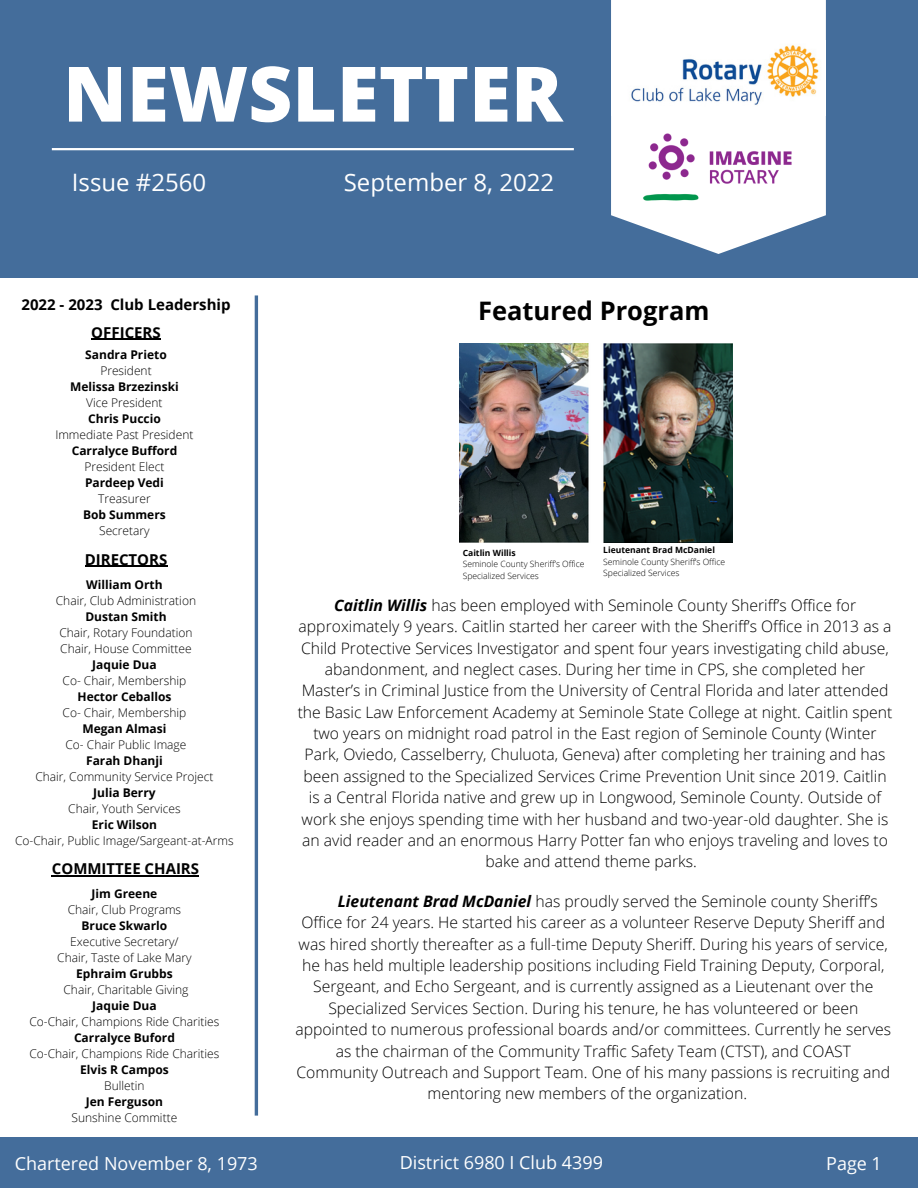
<style>
.page{position:relative;width:918px;height:1188px;background:#fff}
.page>*{position:absolute;margin:0;border:0;box-sizing:border-box;transform-origin:0 0}
.t1{font:800 76.5px "Open Sans";color:#fff}
.t2{font:700 25.5px "Open Sans";color:#000}
.t3{font:24px "Open Sans";color:#fff}
.t4{font:18px "Open Sans";color:#fff}
.t5{font:300 15.75px/21.3px "Open Sans";color:#000;text-align:center}
.t6{font:700 15px/27.5px "Open Sans";color:#000;text-align:center}
.t7{font:300 12px/16px "Open Sans";color:#000}
.t8{font:700 12px "Open Sans";color:#000}
.t9{font:300 8.55px/11.4px "Open Sans";color:#000}
.t10{font:700 8.55px "Open Sans";color:#000}
.s1{font-weight:700;font-style:italic}
</style>
<div class="page">
<div style="left:0;top:1137px;width:918px;height:51px;background:#446d9b"></div>
<div style="left:0;top:0;width:918px;height:278px;background:#446d9b"></div>
<svg style="left:611px;top:0;width:215px;height:254px;fill:#fff"></svg>
<img style="left:611px;top:41px;width:215px;height:75px">
<img style="left:642px;top:124px;width:153px;height:88px">
<hr style="left:52px;top:148px;width:522px;height:2px;background:#fff">
<hr style="left:255px;top:295px;width:3px;height:821px;background:#446d9b">
<img style="left:459px;top:344px;width:273px;height:199px">
<hr style="left:91px;top:339px;width:70px;height:1px;background:#000">
<hr style="left:85px;top:566px;width:82px;height:1px;background:#000">
<hr style="left:52px;top:875px;width:147px;height:1px;background:#000">
<h1 class="t1" style="left:63px;top:40px;width:501px">NEWSLETTER</h1>
<h3 class="t3" style="left:72px;top:166px;width:136px">Issue #2560</h3>
<h3 class="t3" style="left:344px;top:166px;width:212px">September 8, 2022</h3>
<p class="t6" style="left:21px;top:291px;width:211px">2022 - 2023 Club Leadership<br>OFFICERS</p>
<p class="t8" style="left:85px;top:346px;width:83px">Sandra Prieto</p>
<p class="t7" style="left:100px;top:363px;width:53px">President</p>
<p class="t8" style="left:70px;top:378px;width:110px">Melissa Brzezinski</p>
<p class="t7" style="left:86px;top:395px;width:78px">Vice President</p>
<p class="t8" style="left:88px;top:410px;width:74px">Chris Puccio</p>
<p class="t7" style="left:55px;top:427px;width:140px">Immediate Past President</p>
<p class="t8" style="left:72px;top:442px;width:107px">Carralyce Bufford</p>
<p class="t7" style="left:84px;top:459px;width:82px">President Elect</p>
<p class="t8" style="left:85px;top:474px;width:80px">Pardeep Vedi</p>
<p class="t7" style="left:98px;top:491px;width:54px">Treasurer</p>
<p class="t8" style="left:83px;top:506px;width:84px">Bob Summers</p>
<p class="t7" style="left:99px;top:523px;width:52px">Secretary</p>
<p class="t6" style="left:85px;top:545px;width:84px">DIRECTORS</p>
<p class="t8" style="left:86px;top:576px;width:78px">William Orth</p>
<p class="t7" style="left:56px;top:592px;width:142px">Chair, Club Administration</p>
<p class="t8" style="left:85px;top:608px;width:83px">Dustan Smith</p>
<p class="t7" style="left:59px;top:624px;width:135px">Chair, Rotary Foundation<br>Chair, House Committee</p>
<p class="t8" style="left:92px;top:656px;width:66px">Jaquie Dua</p>
<p class="t7" style="left:63px;top:672px;width:125px">Co- Chair, Membership</p>
<p class="t8" style="left:78px;top:688px;width:95px">Hector Ceballos</p>
<p class="t7" style="left:63px;top:704px;width:125px">Co- Chair, Membership</p>
<p class="t8" style="left:82px;top:720px;width:85px">Megan Almasi</p>
<p class="t7" style="left:65px;top:736px;width:123px">Co- Chair Public Image</p>
<p class="t8" style="left:86px;top:752px;width:78px">Farah Dhanji</p>
<p class="t7" style="left:35px;top:768px;width:180px">Chair, Community Service Project</p>
<p class="t8" style="left:93px;top:784px;width:64px">Julia Berry</p>
<p class="t7" style="left:68px;top:800px;width:114px">Chair, Youth Services</p>
<p class="t8" style="left:92px;top:816px;width:67px">Eric Wilson</p>
<p class="t7" style="left:15px;top:832px;width:220px">Co-Chair, Public Image/Sargeant-at-Arms</p>
<p class="t6" style="left:52px;top:855px;width:149px">COMMITTEE CHAIRS</p>
<p class="t8" style="left:92px;top:885px;width:67px">Jim Greene</p>
<p class="t7" style="left:68px;top:901px;width:115px">Chair, Club Programs</p>
<p class="t8" style="left:82px;top:917px;width:87px">Bruce Skwarlo</p>
<p class="t7" style="left:57px;top:933px;width:136px;text-align:center">Executive Secretary/<br>Chair, Taste of Lake Mary</p>
<p class="t8" style="left:76px;top:965px;width:98px">Ephraim Grubbs</p>
<p class="t7" style="left:64px;top:981px;width:126px">Chair, Charitable Giving</p>
<p class="t8" style="left:92px;top:997px;width:66px">Jaquie Dua</p>
<p class="t7" style="left:29px;top:1013px;width:192px">Co-Chair, Champions Ride Charities</p>
<p class="t8" style="left:74px;top:1029px;width:102px">Carralyce Buford</p>
<p class="t7" style="left:29px;top:1045px;width:192px">Co-Chair, Champions Ride Charities</p>
<p class="t8" style="left:80px;top:1061px;width:90px">Elvis R Campos</p>
<p class="t7" style="left:104px;top:1077px;width:42px">Bulletin</p>
<p class="t8" style="left:86px;top:1093px;width:79px">Jen Ferguson</p>
<p class="t7" style="left:72px;top:1109px;width:107px">Sunshine Committe</p>
<h2 class="t2" style="left:478px;top:293px;width:233px">Featured Program</h2>
<p class="t10" style="left:603px;top:544px;width:113px">Lieutenant Brad McDaniel</p>
<p class="t9" style="left:603px;top:556px;width:123px">Seminole County Sheriff’s Office<br>Specialized Services</p>
<p class="t5" style="left:298px;top:594px;width:596px"><span class="s1">Caitlin Willis</span> has been employed with Seminole County Sheriff’s Office for approximately 9 years. Caitlin started her career with the Sheriff’s Office in 2013 as a Child Protective Services Investigator and spent four years investigating child abuse, abandonment, and neglect cases. During her time in CPS, she completed her Master’s in Criminal Justice from the University of Central Florida and later attended the Basic Law Enforcement Academy at Seminole State College at night. Caitlin spent two years on midnight road patrol in the East region of Seminole County (Winter Park, Oviedo, Casselberry, Chuluota, Geneva) after completing her training and has been assigned to the Specialized Services Crime Prevention Unit since 2019. Caitlin is a Central Florida native and grew up in Longwood, Seminole County. Outside of work she enjoys spending time with her husband and two-year-old daughter. She is an avid reader and an enormous Harry Potter fan who enjoys traveling and loves to bake and attend theme parks.</p>
<p class="t10" style="left:463px;top:547px;width:55px">Caitlin Willis</p>
<p class="t9" style="left:463px;top:558px;width:123px">Seminole County Sheriff’s Office<br>Specialized Services</p>
<p class="t5" style="left:338px;top:890px;width:541px"><span class="s1">Lieutenant Brad McDaniel</span> has proudly served the Seminole county Sheriff’s</p>
<p class="t5" style="left:301px;top:912px;width:585px">Office for 24 years. He started his career as a volunteer Reserve Deputy Sheriff and</p>
<p class="t5" style="left:299px;top:933px;width:591px">was hired shortly thereafter as a full-time Deputy Sheriff. During his years of service,</p>
<p class="t5" style="left:302px;top:954px;width:584px">he has held multiple leadership positions including Field Training Deputy, Corporal,</p>
<p class="t5" style="left:313px;top:976px;width:562px">Sergeant, and Echo Sergeant, and is currently assigned as a Lieutenant over the</p>
<p class="t5" style="left:328px;top:997px;width:531px">Specialized Services Section. During his tenure, he has volunteered or been</p>
<p class="t5" style="left:295px;top:1018px;width:597px">appointed to numerous professional boards and/or committees. Currently he serves</p>
<p class="t5" style="left:336px;top:1040px;width:517px">as the chairman of the Community Traffic Safety Team (CTST), and COAST</p>
<p class="t5" style="left:297px;top:1061px;width:595px">Community Outreach and Support Team. One of his many passions is recruiting and</p>
<p class="t5" style="left:428px;top:1083px;width:321px">mentoring new members of the organization.</p>
<p class="t4" style="left:15px;top:1151px;width:245px">Chartered November 8, 1973</p>
<p class="t4" style="left:400px;top:1150px;width:205px">District 6980 I Club 4399</p>
<p class="t4" style="left:826px;top:1151px;width:57px">Page 1</p>
</div>
